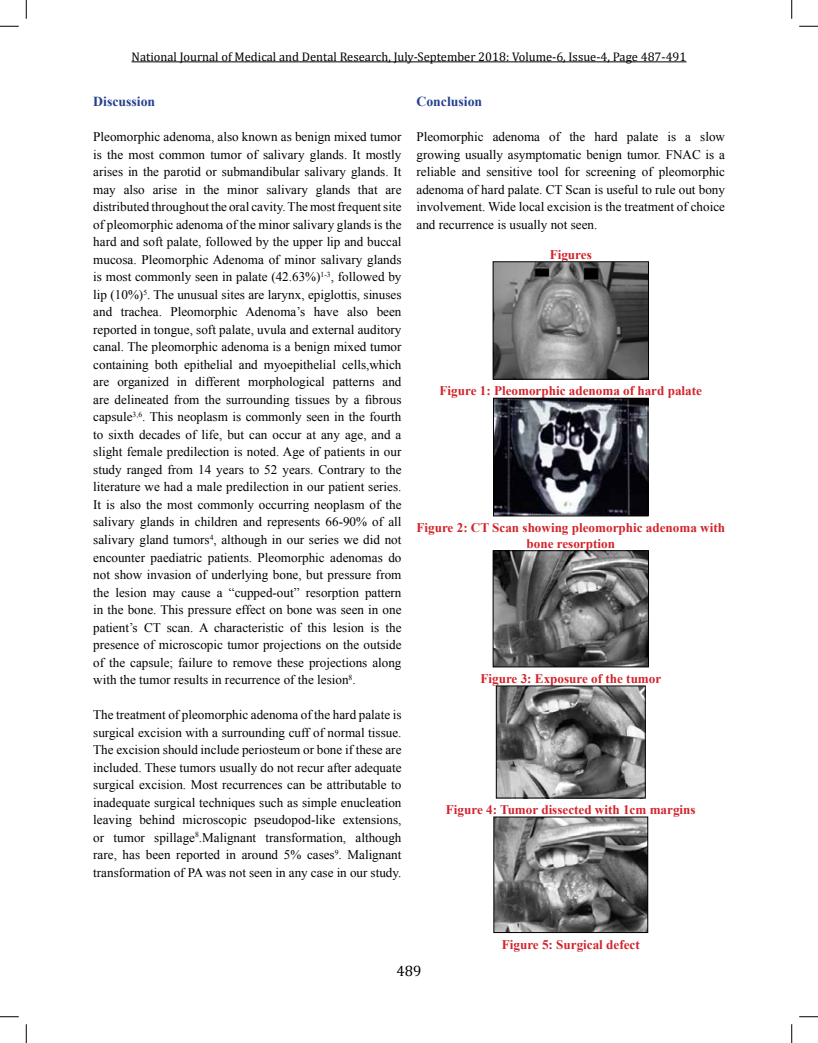
<style>
.page{position:relative;width:818px;height:1043px;background:#fff}
.page>*{position:absolute;margin:0;border:0;box-sizing:border-box;transform-origin:0 0}
.t1{font:15px "Cambria";color:#000}
.t2{font:700 13.75px "Times New Roman";color:#25408f}
.t3{font:13.12px/17.5px "Times New Roman";color:#000;text-align:justify}
.t4{font:700 13.12px/15.8px "Times New Roman";color:#d2232a;text-align:center}
.t5{font:12.5px "Cambria";color:#000}
</style>
<div class="page">
<hr style="left:131px;top:61px;width:555px;height:1px;background:#000">
<img style="left:494px;top:263px;width:152px;height:114px">
<div style="left:492px;top:261px;width:156px;height:118px;border:1px solid #000"></div>
<img style="left:495px;top:400px;width:151px;height:114px">
<div style="left:493px;top:398px;width:155px;height:118px;border:1px solid #000"></div>
<img style="left:495px;top:552px;width:151px;height:113px">
<div style="left:493px;top:550px;width:155px;height:117px;border:1px solid #000"></div>
<img style="left:498px;top:687px;width:145px;height:109px">
<div style="left:496px;top:685px;width:149px;height:113px;border:1px solid #000"></div>
<img style="left:495px;top:818px;width:151px;height:112px">
<div style="left:493px;top:816px;width:155px;height:116px;border:1px solid #000"></div>
<svg style="left:0;top:25px;width:19px;height:2px"></svg>
<svg style="left:799px;top:25px;width:19px;height:2px"></svg>
<svg style="left:0;top:1016px;width:19px;height:1px"></svg>
<svg style="left:799px;top:1016px;width:19px;height:1px"></svg>
<svg style="left:25px;top:0;width:2px;height:19px"></svg>
<svg style="left:25px;top:1024px;width:2px;height:18px"></svg>
<svg style="left:791px;top:0;width:1px;height:19px"></svg>
<svg style="left:791px;top:1024px;width:1px;height:18px"></svg>
<p class="t5" style="left:131px;top:49px;width:556px">National Journal of Medical and Dental Research, July-September 2018: Volume-6, Issue-4, Page 487-491</p>
<p class="t2" style="left:93px;top:92px;width:63px">Discussion</p>
<p class="t3" style="left:93px;top:128px;width:310px">Pleomorphic adenoma, also known as benign mixed tumor is the most common tumor of salivary glands. It mostly arises in the parotid or submandibular salivary glands. It may also arise in the minor salivary glands that are distributed throughout the oral cavity. The most frequent site of pleomorphic adenoma of the minor salivary glands is the hard and soft palate, followed by the upper lip and buccal mucosa. Pleomorphic Adenoma of minor salivary glands is most commonly seen in palate (42.63%)<sup>1-3</sup>, followed by lip (10%)<sup>5</sup>. The unusual sites are larynx, epiglottis, sinuses and trachea. Pleomorphic Adenoma’s have also been reported in tongue, soft palate, uvula and external auditory canal. The pleomorphic adenoma is a benign mixed tumor containing both epithelial and myoepithelial cells,which are organized in different morphological patterns and are delineated from the surrounding tissues by a fibrous capsule<sup>3,6</sup>. This neoplasm is commonly seen in the fourth to sixth decades of life, but can occur at any age, and a slight female predilection is noted. Age of patients in our study ranged from 14 years to 52 years. Contrary to the literature we had a male predilection in our patient series.<br>It is also the most commonly occurring neoplasm of the salivary glands in children and represents 66-90% of all salivary gland tumors<sup>4</sup>, although in our series we did not encounter paediatric patients. Pleomorphic adenomas do not show invasion of underlying bone, but pressure from the lesion may cause a “cupped-out” resorption pattern in the bone. This pressure effect on bone was seen in one patient’s CT scan. A characteristic of this lesion is the presence of microscopic tumor projections on the outside of the capsule; failure to remove these projections along with the tumor results in recurrence of the lesion<sup>8</sup>.</p>
<p class="t3" style="left:93px;top:705px;width:310px">The treatment of pleomorphic adenoma of the hard palate is surgical excision with a surrounding cuff of normal tissue.<br>The excision should include periosteum or bone if these are included. These tumors usually do not recur after adequate surgical excision. Most recurrences can be attributable to inadequate surgical techniques such as simple enucleation leaving behind microscopic pseudopod-like extensions, or tumor spillage<sup>8</sup>.Malignant transformation, although rare, has been reported in around 5% cases<sup>9</sup>. Malignant transformation of PA was not seen in any case in our study.</p>
<p class="t2" style="left:416px;top:92px;width:67px">Conclusion</p>
<p class="t3" style="left:416px;top:128px;width:310px">Pleomorphic adenoma of the hard palate is a slow growing usually asymptomatic benign tumor. FNAC is a reliable and sensitive tool for screening of pleomorphic adenoma of hard palate. CT Scan is useful to rule out bony involvement. Wide local excision is the treatment of choice and recurrence is usually not seen.</p>
<p class="t4" style="left:549px;top:246px;width:44px">Figures</p>
<p class="t4" style="left:439px;top:383px;width:264px">Figure 1: Pleomorphic adenoma of hard palate</p>
<p class="t4" style="left:416px;top:519px;width:310px">Figure 2: CT Scan showing pleomorphic adenoma with bone resorption</p>
<p class="t4" style="left:480px;top:670px;width:182px">Figure 3: Exposure of the tumor</p>
<p class="t4" style="left:446px;top:801px;width:251px">Figure 4: Tumor dissected with 1cm margins</p>
<p class="t1" style="left:396px;top:961px;width:26px">489</p>
<p class="t4" style="left:501px;top:936px;width:139px">Figure 5: Surgical defect</p>
</div>
